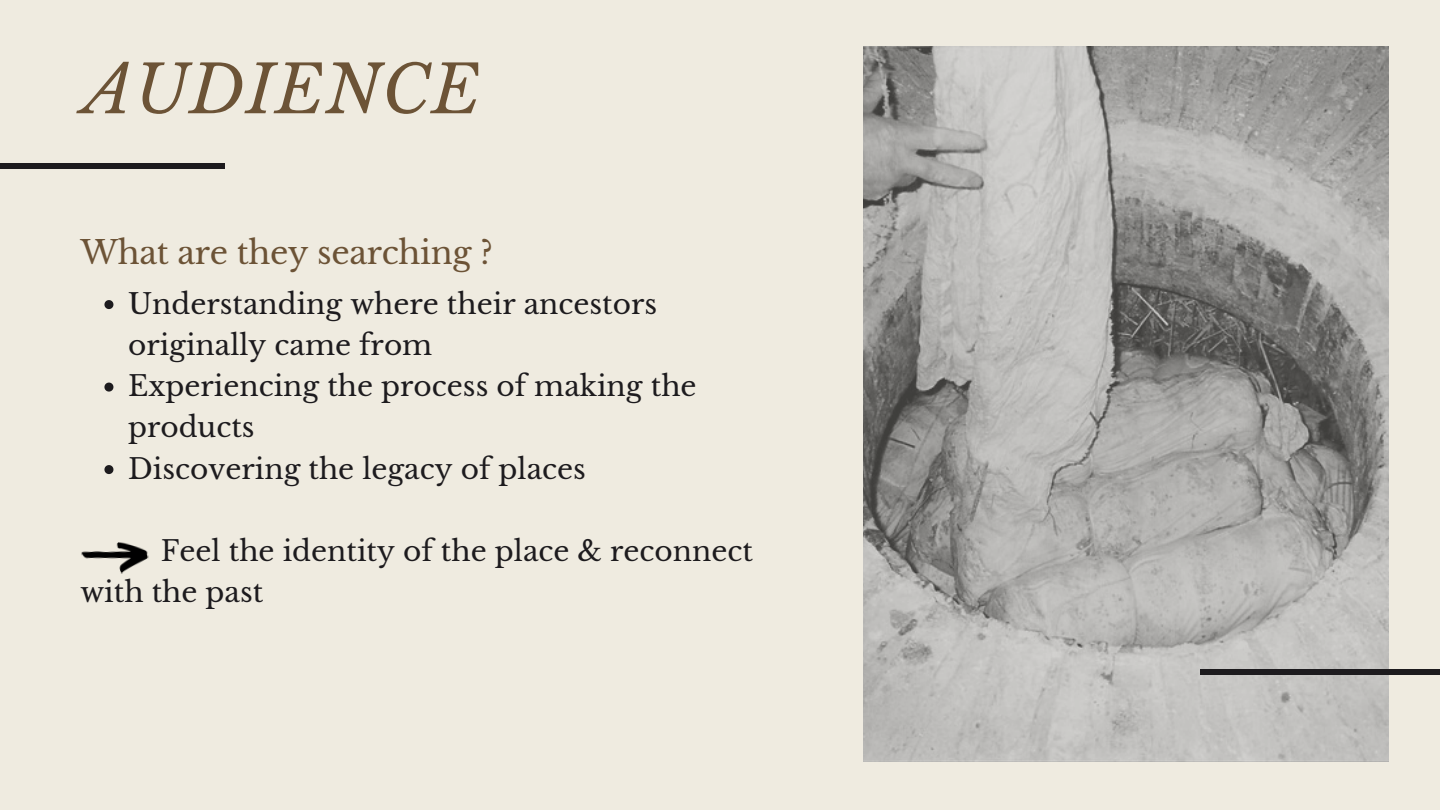
<style>
.page{position:relative;width:1440px;height:810px;background:#efebe0}
.page>*{position:absolute;margin:0;border:0;box-sizing:border-box;transform-origin:0 0}
.t1{font:italic 66px "Libre Baskerville";letter-spacing:.02em;color:#6c5336}
.t2{font:32px "Libre Baskerville";letter-spacing:-.01em;color:#6c5336}
.t3{font:28px/41.2px "Libre Baskerville";color:#1d1b1e}
</style>
<div class="page">
<img style="left:864px;top:47px;width:525px;height:715px">
<div style="left:0;top:163px;width:225px;height:6px;background:#1d1b1e"></div>
<div style="left:1200px;top:669px;width:240px;height:6px;background:#1d1b1e"></div>
<img style="left:81px;top:542px;width:68px;height:32px">
<svg style="left:104px;top:300px;width:9px;height:9px"></svg>
<svg style="left:104px;top:383px;width:9px;height:9px"></svg>
<svg style="left:104px;top:465px;width:9px;height:9px"></svg>
<h1 class="t1" style="left:83px;top:49px;width:399px">AUDIENCE</h1>
<p class="t2" style="left:81px;top:233px;width:414px">What are they searching ?</p>
<p class="t3" style="left:128px;top:283px;width:570px">Understanding where their ancestors originally came from<br>Experiencing the process of making the products<br>Discovering the legacy of places</p>
<p class="t3" style="left:80px;top:531px;width:674px;text-indent:80px">Feel the identity of the place &amp; reconnect with the past</p>
</div>
